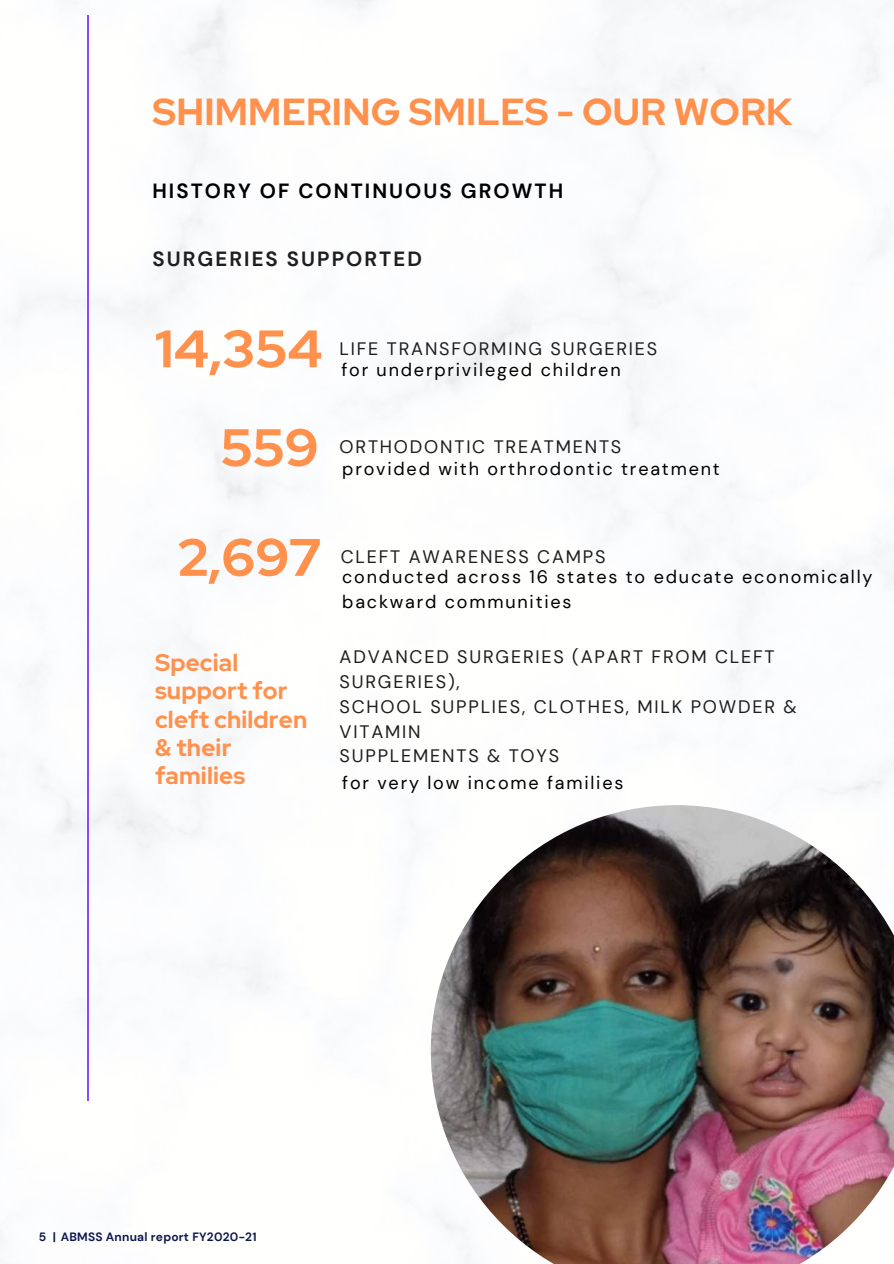
<style>
.page{position:relative;width:894px;height:1264px;background:#fff}
.page>*{position:absolute;margin:0;border:0;box-sizing:border-box;transform-origin:0 0}
.t1{font:700 52.5px "Red Hat Display";letter-spacing:.005em;color:#ff914d}
.t2{font:700 37.5px "Red Hat Display";letter-spacing:.005em;color:#ff914d}
.t3{font:700 24px/28.2px "Red Hat Display";letter-spacing:.005em;color:#ff914d}
.t4{font:700 20.55px "DM Sans";letter-spacing:.1em;color:#000}
.t5{font:700 20.55px "DM Sans";letter-spacing:.1em;color:#1e1e1e}
.t6{font:18px/24.8px "DM Sans";letter-spacing:.1em;color:#1e1e1e}
.t7{font:18px/24.8px "DM Sans";letter-spacing:.1em;color:#000}
.t8{font:700 12px "DM Sans";letter-spacing:.02em;color:#0d184b}
</style>
<div class="page">
<img style="left:0;top:0;width:893px;height:1245px">
<hr style="left:88px;top:15px;width:1px;height:1085px;background:#8849ff">
<img style="left:430px;top:805px;width:463px;height:458px">
<h2 class="t2" style="left:152px;top:87px;width:641px">SHIMMERING SMILES - OUR WORK</h2>
<p class="t4" style="left:152px;top:178px;width:412px">HISTORY OF CONTINUOUS GROWTH</p>
<p class="t5" style="left:152px;top:245px;width:271px">SURGERIES SUPPORTED</p>
<h1 class="t1" style="left:155px;top:314px;width:169px">14,354</h1>
<h1 class="t1" style="left:220px;top:412px;width:99px">559</h1>
<p class="t6" style="left:339px;top:336px;width:319px">LIFE TRANSFORMING SURGERIES</p>
<p class="t7" style="left:341px;top:358px;width:280px">for underprivileged children</p>
<p class="t6" style="left:339px;top:435px;width:283px">ORTHODONTIC TREATMENTS</p>
<p class="t7" style="left:342px;top:456px;width:379px">provided with orthrodontic treatment</p>
<h1 class="t1" style="left:178px;top:522px;width:144px">2,697</h1>
<h3 class="t3" style="left:155px;top:648px;width:154px">Special support for cleft children &amp; their families</h3>
<p class="t6" style="left:341px;top:544px;width:266px">CLEFT AWARENESS CAMPS</p>
<p class="t7" style="left:342px;top:564px;width:531px">conducted across 16 states to educate economically backward communities</p>
<p class="t6" style="left:339px;top:644px;width:458px">ADVANCED SURGERIES (APART FROM CLEFT<br>SURGERIES),<br>SCHOOL SUPPLIES, CLOTHES, MILK POWDER &amp;<br>VITAMIN<br>SUPPLEMENTS &amp; TOYS</p>
<p class="t7" style="left:342px;top:770px;width:283px">for very low income families</p>
<p class="t8" style="left:39px;top:1229px;width:219px">5 | ABMSS Annual report FY2020-21</p>
</div>
